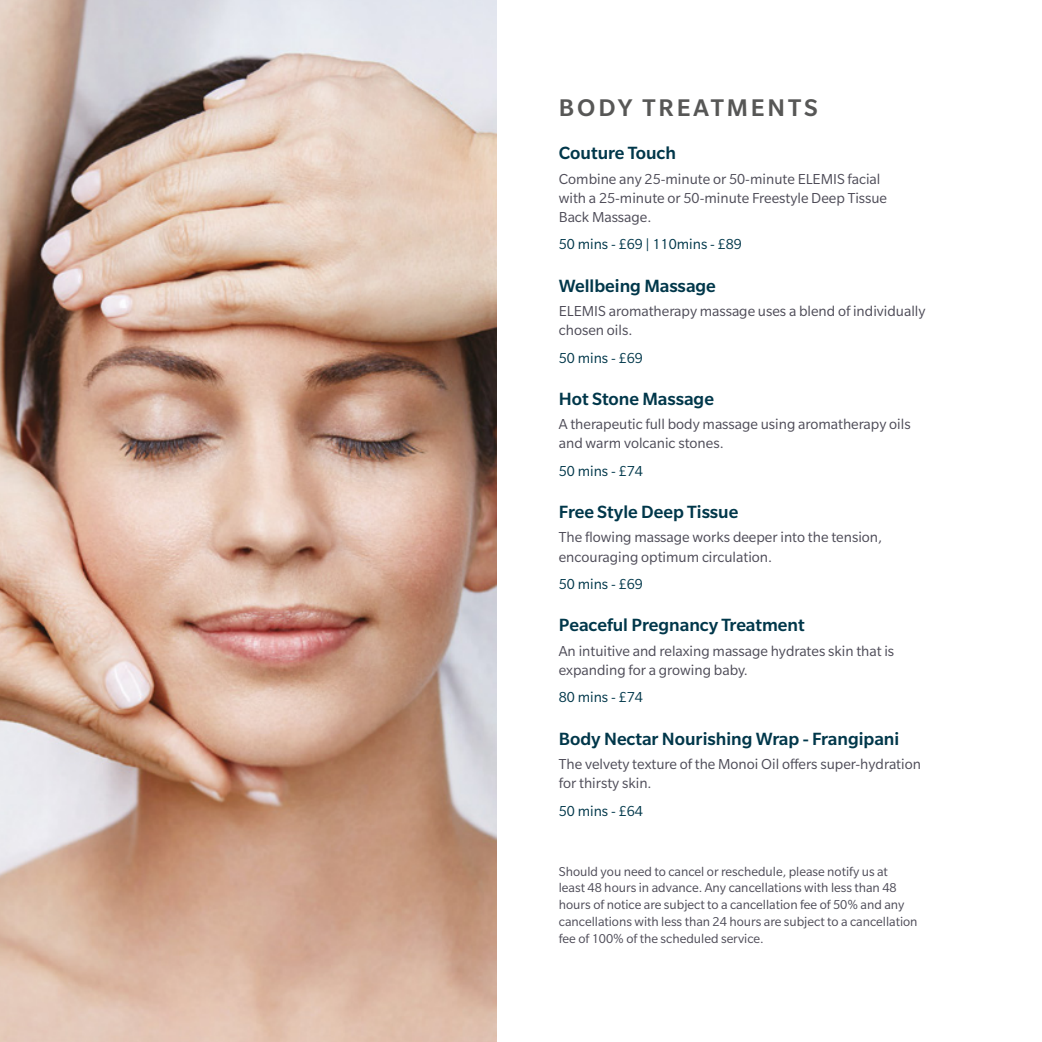
<style>
.page{position:relative;width:1042px;height:1042px;background:#fff}
.page>*{position:absolute;margin:0;border:0;box-sizing:border-box;transform-origin:0 0}
.t1{font:500 26.25px "Slate Pro";letter-spacing:.11em;color:#575756}
.t2{font:500 19.25px "Slate Pro";color:#00374a}
.t3{font:15.75px/19.2px "Slate Pro";color:#4d4b57}
.t4{font:15.75px "Slate Pro";color:#00374a}
.t5{font:14px/16.8px "Slate Pro";color:#4d4b57}
</style>
<div class="page">
<hr style="left:1041px;top:0;width:1px;height:1042px;background:#345064">
<img style="left:0;top:0;width:496px;height:1042px">
<h1 class="t1" style="left:559px;top:94px;width:260px">BODY TREATMENTS</h1>
<p class="t2" style="left:559px;top:143px;width:119px">Couture Touch</p>
<p class="t3" style="left:559px;top:169px;width:330px">Combine any 25-minute or 50-minute ELEMIS facial with a 25-minute or 50-minute Freestyle Deep Tissue<br>Back Massage.</p>
<p class="t4" style="left:559px;top:236px;width:184px">50 mins - £69 | 110mins - £89</p>
<p class="t2" style="left:559px;top:275px;width:159px">Wellbeing Massage</p>
<p class="t3" style="left:559px;top:301px;width:368px">ELEMIS aromatherapy massage uses a blend of individually chosen oils.</p>
<p class="t4" style="left:559px;top:349px;width:85px">50 mins - £69</p>
<p class="t2" style="left:559px;top:388px;width:157px">Hot Stone Massage</p>
<p class="t3" style="left:559px;top:414px;width:353px">A therapeutic full body massage using aromatherapy oils and warm volcanic stones.</p>
<p class="t4" style="left:559px;top:463px;width:85px">50 mins - £74</p>
<p class="t2" style="left:559px;top:502px;width:181px">Free Style Deep Tissue</p>
<p class="t3" style="left:559px;top:528px;width:325px">The flowing massage works deeper into the tension, encouraging optimum circulation.</p>
<p class="t4" style="left:559px;top:576px;width:85px">50 mins - £69</p>
<p class="t2" style="left:559px;top:615px;width:247px">Peaceful Pregnancy Treatment</p>
<p class="t3" style="left:559px;top:641px;width:337px">An intuitive and relaxing massage hydrates skin that is expanding for a growing baby.</p>
<p class="t4" style="left:559px;top:689px;width:85px">80 mins - £74</p>
<p class="t2" style="left:559px;top:728px;width:342px">Body Nectar Nourishing Wrap - Frangipani</p>
<p class="t3" style="left:559px;top:754px;width:364px">The velvety texture of the Monoi Oil offers super-hydration for thirsty skin.</p>
<p class="t4" style="left:559px;top:802px;width:85px">50 mins - £64</p>
<p class="t5" style="left:559px;top:862px;width:360px">Should you need to cancel or reschedule, please notify us at least 48 hours in advance. Any cancellations with less than 48 hours of notice are subject to a cancellation fee of 50% and any cancellations with less than 24 hours are subject to a cancellation fee of 100% of the scheduled service.</p>
</div>
